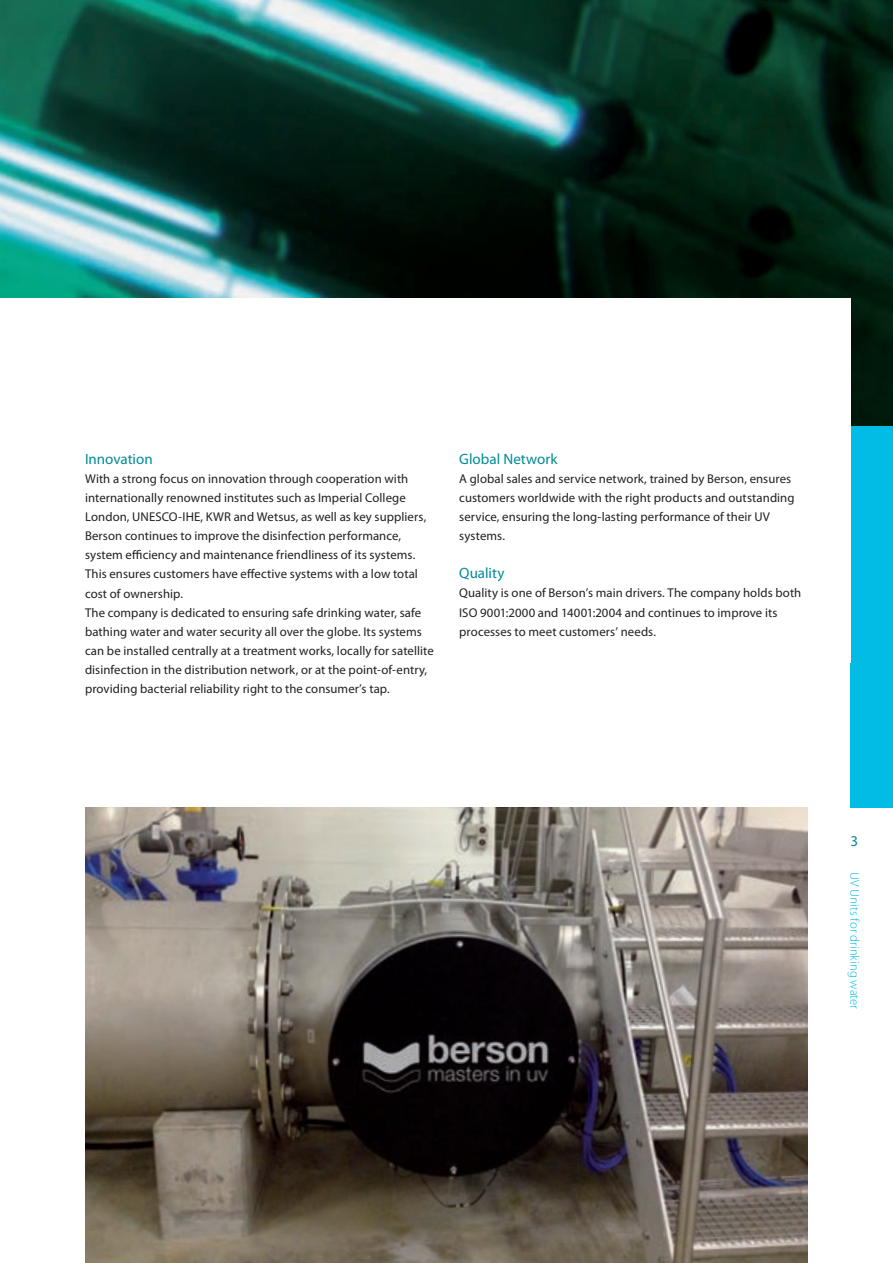
<style>
.page{position:relative;width:893px;height:1263px;background:#fff}
.page>*{position:absolute;margin:0;border:0;box-sizing:border-box;transform-origin:0 0}
.t1{font:15px "Myriad Pro";color:#008b98}
.t2{font:12.75px/19.2px "Myriad Pro";letter-spacing:.005em;color:#231f20}
.t3{font:300 12.75px "Myriad Pro";color:#02bce5}
</style>
<div class="page">
<div style="left:850px;top:425px;width:43px;height:383px;background:#02bce5"></div>
<img style="left:0;top:0;width:893px;height:425px">
<div style="left:0;top:298px;width:850px;height:364px;background:#fff"></div>
<img style="left:85px;top:808px;width:723px;height:455px">
<p class="t1" style="left:85px;top:450px;width:69px">Innovation</p>
<p class="t2" style="left:85px;top:469px;width:350px">With a strong focus on innovation through cooperation with internationally renowned institutes such as Imperial College London, UNESCO-IHE, KWR and Wetsus, as well as key suppliers, Berson continues to improve the disinfection performance, system efficiency and maintenance friendliness of its systems.<br>This ensures customers have effective systems with a low total cost of ownership.<br>The company is dedicated to ensuring safe drinking water, safe bathing water and water security all over the globe. Its systems can be installed centrally at a treatment works, locally for satellite disinfection in the distribution network, or at the point-of-entry, providing bacterial reliability right to the consumer’s tap.</p>
<p class="t1" style="left:459px;top:450px;width:100px">Global Network</p>
<p class="t2" style="left:459px;top:469px;width:337px">A global sales and service network, trained by Berson, ensures customers worldwide with the right products and outstanding service, ensuring the long-lasting performance of their UV systems.</p>
<p class="t1" style="left:459px;top:565px;width:47px">Quality</p>
<p class="t2" style="left:459px;top:584px;width:344px">Quality is one of Berson’s main drivers. The company holds both<br>ISO 9001:2000 and 14001:2004 and continues to improve its processes to meet customers’ needs.</p>
<p class="t1" style="left:850px;top:833px;width:9px">3</p>
<p class="t3" style="left:862px;top:872px;width:139px;rotate:90deg">UV Units for drinking water</p>
</div>
